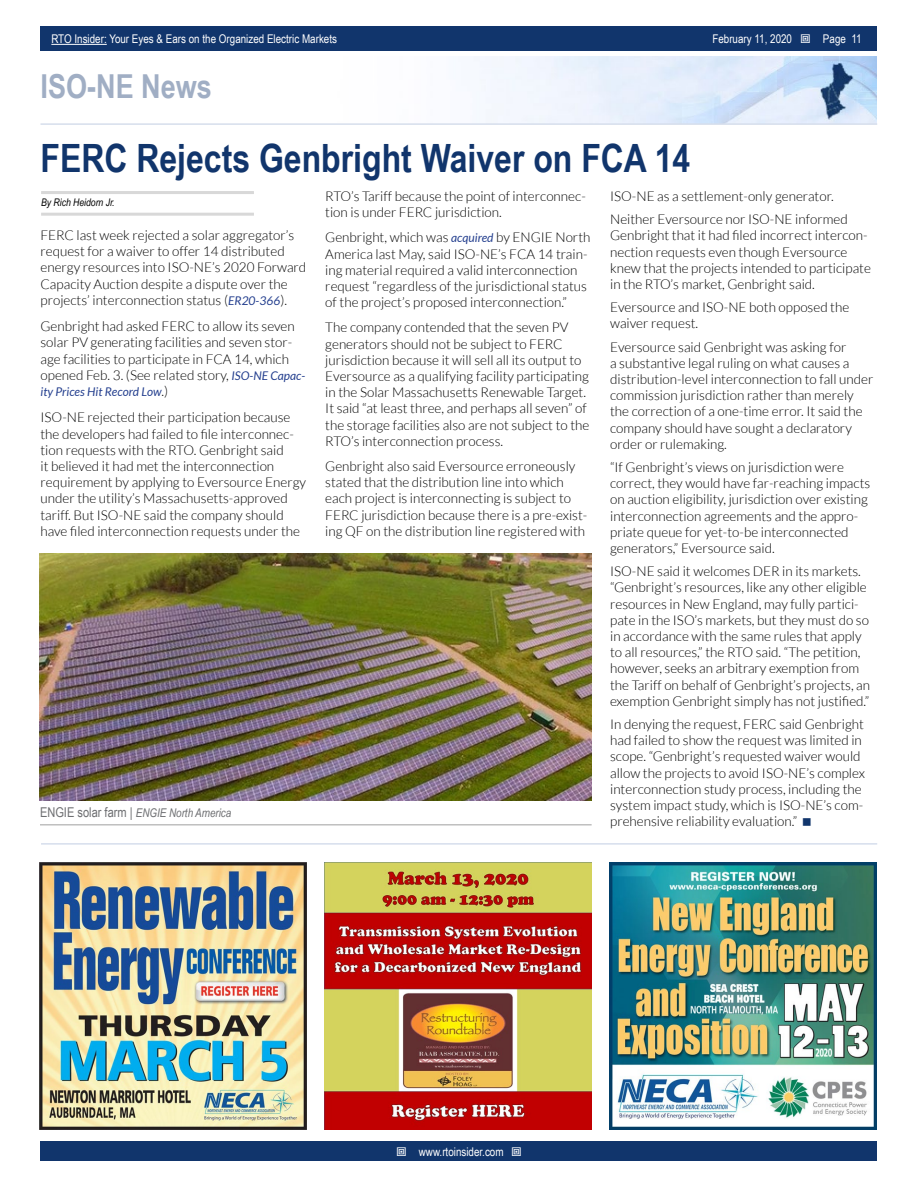
<style>
.page{position:relative;width:918px;height:1188px;background:#fff}
.page>*{position:absolute;margin:0;border:0;box-sizing:border-box;transform-origin:0 0}
.t1{font:700 39px "Arial Narrow";color:#11356c}
.t2{font:700 33px "Arial Narrow";color:#a0aec4}
.t3{font:300 13.5px/16.2px "Lato";color:#000}
.t4{font:12px "Arial Narrow";color:#fff}
.t5{font:italic 12px "Arial Narrow";color:#6d6e71}
.t6{font:italic 12px "Lato";color:#25408f}
.t7{font:italic 10.5px "Arial Narrow";color:#000}
.s1{font-weight:400;font-style:italic;font-size:12px;color:#25408f}
.s2{font-weight:300;font-style:normal;font-size:13.5px;color:#000}
.s3{font-style:normal;font-size:13.5px}
</style>
<div class="page">
<div style="left:41px;top:1142px;width:836px;height:19px;background:#11356c"></div>
<div style="left:41px;top:27px;width:836px;height:24px;background:#11356c"></div>
<hr style="left:51px;top:44px;width:56px;height:1px;background:#fff">
<img style="left:474px;top:56px;width:403px;height:67px">
<hr style="left:40px;top:123px;width:837px;height:2px;background:#d6deec">
<hr style="left:41px;top:191px;width:213px;height:3px;background:#d8d8d8">
<hr style="left:41px;top:213px;width:213px;height:3px;background:#d8d8d8">
<hr style="left:40px;top:824px;width:552px;height:2px;background:#bfbfbf">
<img style="left:39px;top:554px;width:553px;height:247px">
<hr style="left:41px;top:843px;width:836px;height:2px;background:#d6deec">
<img style="left:39px;top:863px;width:268px;height:267px">
<img style="left:610px;top:863px;width:267px;height:267px">
<img style="left:324px;top:863px;width:268px;height:267px">
<p class="t4" style="left:51px;top:30px;width:287px">RTO Insider: Your Eyes &amp; Ears on the Organized Electric Markets</p>
<p class="t4" style="left:712px;top:30px;width:81px">February 11, 2020</p>
<p class="t4" style="left:823px;top:30px;width:40px">Page 11</p>
<h2 class="t2" style="left:40px;top:61px;width:173px">ISO-NE News</h2>
<h1 class="t1" style="left:40px;top:129px;width:651px">FERC Rejects Genbright Waiver on FCA 14</h1>
<p class="t7" style="left:41px;top:195px;width:75px">By Rich Heidorn Jr.</p>
<p class="t3" style="left:325px;top:188px;width:262px">RTO’s Tariff because the point of interconnec&shy;tion is under FERC jurisdiction.</p>
<p class="t3" style="left:325px;top:229px;width:267px">Genbright, which was <span class="s1">acquired</span> by ENGIE North America last May, said ISO-NE’s FCA 14 train&shy;ing material required a valid interconnection request “regardless of the jurisdictional status of the project’s proposed interconnection.”</p>
<p class="t3" style="left:325px;top:319px;width:266px">The company contended that the seven PV generators should not be subject to FERC jurisdiction because it will sell all its output to Eversource as a qualifying facility participating in the Solar Massachusetts Renewable Target.<br>It said “at least three, and perhaps all seven” of the storage facilities also are not subject to the RTO’s interconnection process.</p>
<p class="t3" style="left:325px;top:458px;width:264px">Genbright also said Eversource erroneously stated that the distribution line into which each project is interconnecting is subject to FERC jurisdiction because there is a pre-exist&shy;ing QF on the distribution line registered with</p>
<p class="t3" style="left:610px;top:185px;width:239px;line-height:23.2px">ISO-NE as a settlement-only generator.<br>Neither Eversource nor ISO-NE informed</p>
<p class="t3" style="left:610px;top:227px;width:262px">Genbright that it had filed incorrect intercon&shy;nection requests even though Eversource knew that the projects intended to participate in the RTO’s market, Genbright said.</p>
<p class="t3" style="left:610px;top:299px;width:241px">Eversource and ISO-NE both opposed the waiver request.</p>
<p class="t3" style="left:610px;top:339px;width:265px">Eversource said Genbright was asking for<br>a substantive legal ruling on what causes a distribution-level interconnection to fall under commission jurisdiction rather than merely the correction of a one-time error. It said the company should have sought a declaratory order or rulemaking.</p>
<p class="t3" style="left:610px;top:459px;width:262px">“If Genbright’s views on jurisdiction were correct, they would have far-reaching impacts on auction eligibility, jurisdiction over existing interconnection agreements and the appro&shy;priate queue for yet-to-be interconnected generators,” Eversource said.</p>
<p class="t3" style="left:610px;top:563px;width:262px">ISO-NE said it welcomes DER in its markets. “Genbright’s resources, like any other eligible resources in New England, may fully partici&shy;pate in the ISO’s markets, but they must do so in accordance with the same rules that apply to all resources,” the RTO said. “The petition, however, seeks an arbitrary exemption from the Tariff on behalf of Genbright’s projects, an exemption Genbright simply has not justified.”</p>
<p class="t3" style="left:610px;top:716px;width:256px">In denying the request, FERC said Genbright had failed to show the request was limited in scope. “Genbright’s requested waiver would allow the projects to avoid ISO-NE’s complex interconnection study process, including the system impact study, which is ISO-NE’s com&shy;prehensive reliability evaluation.”</p>
<p class="t3" style="left:40px;top:227px;width:267px">FERC last week rejected a solar aggregator’s request for a waiver to offer 14 distributed energy resources into ISO-NE’s 2020 Forward Capacity Auction despite a dispute over the projects’ interconnection status (<span class="s1">ER20-366</span>).</p>
<p class="t3" style="left:41px;top:318px;width:266px">Genbright had asked FERC to allow its seven solar PV generating facilities and seven stor&shy;age facilities to participate in FCA 14, which opened Feb. 3. (See related story, <span class="s1">ISO-NE Capac-</span></p>
<p class="t6" style="left:40px;top:385px;width:129px">ity Prices Hit Record Low<span class="s2">.)</span></p>
<p class="t3" style="left:41px;top:410px;width:267px">ISO-NE rejected their participation because the developers had failed to file interconnec&shy;tion requests with the RTO. Genbright said<br>it believed it had met the interconnection requirement by applying to Eversource Energy under the utility’s Massachusetts-approved tariff. But ISO-NE said the company should have filed interconnection requests under the</p>
<p class="t5" style="left:40px;top:805px;width:193px"><span class="s3">ENGIE solar farm |</span> ENGIE North America</p>
<p class="t4" style="left:419px;top:1143px;width:86px">www.rtoinsider.com</p>
</div>
